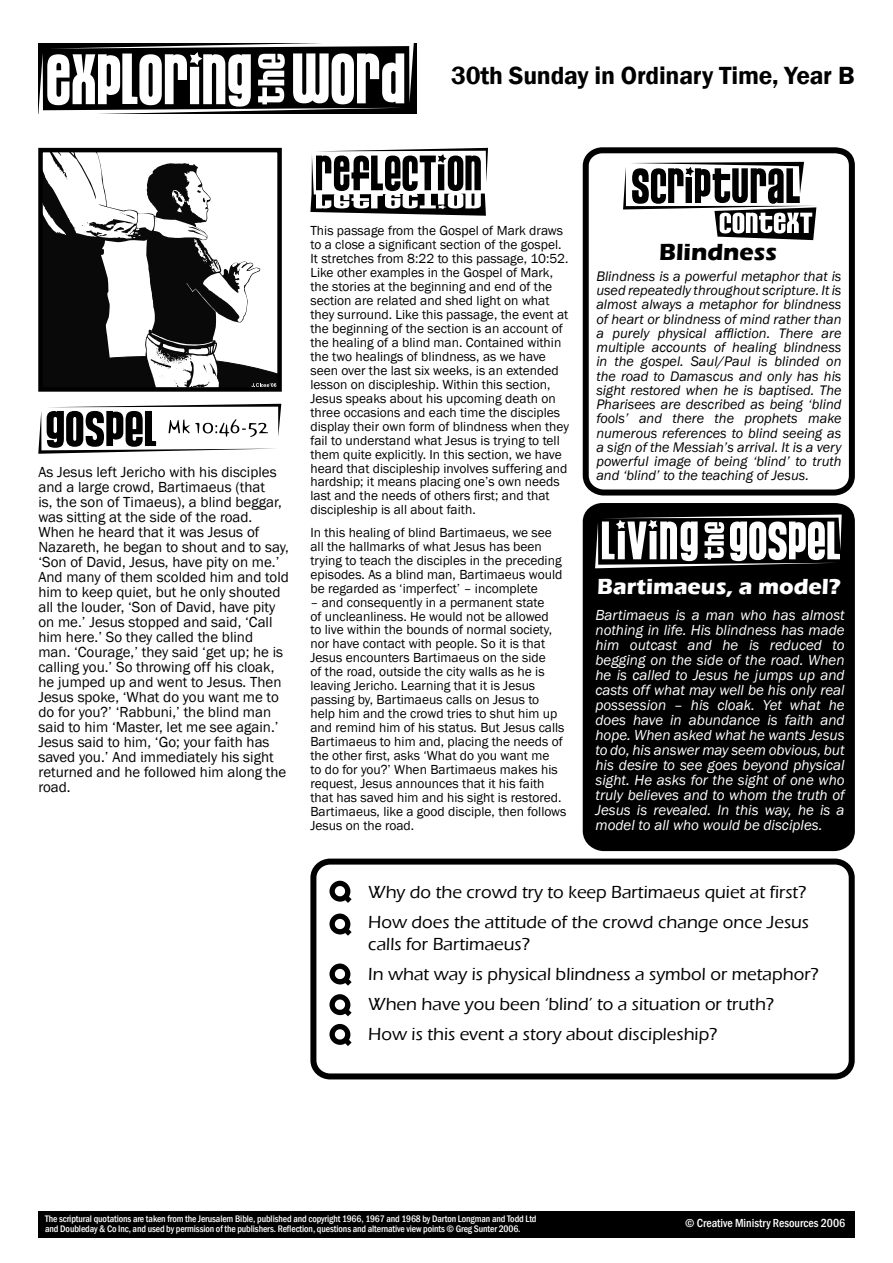
<style>
.page{position:relative;width:893px;height:1263px;background:#fff}
.page>*{position:absolute;margin:0;border:0;box-sizing:border-box;transform-origin:0 0}
.t1{font:600 25.5px "Franklin Gothic";letter-spacing:-.01em;color:#000}
.t2{font:700 24px "Eras ITC";color:#000}
.t3{font:700 22.5px "Eras ITC";color:#fff}
.t4{font:500 18px/30.3px "Eras ITC";color:#000}
.t5{font:15px/15px "Franklin Gothic";color:#000}
.t6{font:italic 15px/15px "Franklin Gothic";color:#fff;text-align:justify}
.t7{font:italic 14.25px/14.2px "Franklin Gothic";color:#000;text-align:justify}
.t8{font:13.5px/14px "Franklin Gothic";color:#000}
.t9{font:500 condensed 12px "Franklin Gothic";color:#fff}
.t10{font:500 condensed 9.75px/9.8px "Franklin Gothic";letter-spacing:-.01em;color:#fff}
</style>
<div class="page">
<svg style="left:38px;top:43px;width:376px;height:71px"></svg>
<div style="left:38px;top:1211px;width:817px;height:26px;background:#000"></div>
<svg style="left:44px;top:154px;width:232px;height:232px"></svg>
<div style="left:38px;top:148px;width:244px;height:244px;border:5px solid #000"></div>
<svg style="left:310px;top:148px;width:178px;height:68px"></svg>
<svg style="left:313px;top:858px;width:542px;height:222px"></svg>
<svg style="left:329px;top:881px;width:23px;height:22px"></svg>
<svg style="left:329px;top:913px;width:23px;height:23px"></svg>
<svg style="left:329px;top:963px;width:23px;height:23px"></svg>
<svg style="left:329px;top:994px;width:23px;height:22px"></svg>
<svg style="left:329px;top:1024px;width:23px;height:22px"></svg>
<svg style="left:582px;top:147px;width:273px;height:345px"></svg>
<svg style="left:623px;top:162px;width:194px;height:78px"></svg>
<div style="left:582px;top:503px;width:273px;height:345px;background:#000"></div>
<svg style="left:595px;top:514px;width:247px;height:54px"></svg>
<svg style="left:38px;top:404px;width:243px;height:50px"></svg>
<h1 class="t1" style="left:451px;top:60px;width:405px">30th Sunday in Ordinary Time, Year B</h1>
<p class="t5" style="left:38px;top:465px;width:252px">As Jesus left Jericho with his disciples and a large crowd, Bartimaeus (that<br>is, the son of Timaeus), a blind beggar, was sitting at the side of the road.<br>When he heard that it was Jesus of Nazareth, he began to shout and to say, ‘Son of David, Jesus, have pity on me.’ And many of them scolded him and told him to keep quiet, but he only shouted all the louder, ‘Son of David, have pity on me.’ Jesus stopped and said, ‘Call him here.’ So they called the blind<br>man. ‘Courage,’ they said ‘get up; he is calling you.’ So throwing off his cloak, he jumped up and went to Jesus. Then Jesus spoke, ‘What do you want me to do for you?’ ‘Rabbuni,’ the blind man said to him ‘Master, let me see again.’ Jesus said to him, ‘Go; your faith has saved you.’ And immediately his sight returned and he followed him along the road.</p>
<p class="t8" style="left:310px;top:224px;width:260px">This passage from the Gospel of Mark draws to a close a significant section of the gospel.<br>It stretches from 8:22 to this passage, 10:52.<br>Like other examples in the Gospel of Mark, the stories at the beginning and end of the section are related and shed light on what they surround. Like this passage, the event at the beginning of the section is an account of the healing of a blind man. Contained within the two healings of blindness, as we have seen over the last six weeks, is an extended lesson on discipleship. Within this section, Jesus speaks about his upcoming death on three occasions and each time the disciples display their own form of blindness when they fail to understand what Jesus is trying to tell them quite explicitly. In this section, we have heard that discipleship involves suffering and hardship; it means placing one’s own needs last and the needs of others first; and that discipleship is all about faith.</p>
<p class="t8" style="left:310px;top:526px;width:253px">In this healing of blind Bartimaeus, we see all the hallmarks of what Jesus has been trying to teach the disciples in the preceding episodes. As a blind man, Bartimaeus would be regarded as ‘imperfect’ – incomplete</p>
<p class="t8" style="left:310px;top:595px;width:258px">– and consequently in a permanent state<br>of uncleanliness. He would not be allowed<br>to live within the bounds of normal society, nor have contact with people. So it is that Jesus encounters Bartimaeus on the side<br>of the road, outside the city walls as he is leaving Jericho. Learning that it is Jesus passing by, Bartimaeus calls on Jesus to help him and the crowd tries to shut him up and remind him of his status. But Jesus calls Bartimaeus to him and, placing the needs of the other first, asks ‘What do you want me<br>to do for you?’ When Bartimaeus makes his request, Jesus announces that it his faith that has saved him and his sight is restored.<br>Bartimaeus, like a good disciple, then follows Jesus on the road.</p>
<h2 class="t2" style="left:659px;top:238px;width:119px">Blindness</h2>
<p class="t7" style="left:596px;top:269px;width:247px">Blindness is a powerful metaphor that is used repeatedly throughout scripture. It is almost always a metaphor for blindness of heart or blindness of mind rather than a purely physical affliction. There are multiple accounts of healing blindness in the gospel. Saul/Paul is blinded on the road to Damascus and only has his sight restored when he is baptised. The Pharisees are described as being ‘blind fools’ and there the prophets make numerous references to blind seeing as a sign of the Messiah’s arrival. It is a very powerful image of being ‘blind’ to truth and ‘blind’ to the teaching of Jesus.</p>
<h3 class="t3" style="left:597px;top:574px;width:245px">Bartimaeus, a model?</h3>
<p class="t6" style="left:595px;top:608px;width:251px">Bartimaeus is a man who has almost nothing in life. His blindness has made him outcast and he is reduced to begging on the side of the road. When he is called to Jesus he jumps up and casts off what may well be his only real possession – his cloak. Yet what he does have in abundance is faith and hope. When asked what he wants Jesus to do, his answer may seem obvious, but his desire to see goes beyond physical sight. He asks for the sight of one who truly believes and to whom the truth of Jesus is revealed. In this way, he is a model to all who would be disciples.</p>
<h3 class="t4" style="left:368px;top:877px;width:442px">Why do the crowd try to keep Bartimaeus quiet at first?<br>How does the attitude of the crowd change once Jesus</h3>
<h3 class="t4" style="left:368px;top:929px;width:452px">calls for Bartimaeus?<br>In what way is physical blindness a symbol or metaphor?<br>When have you been ‘blind’ to a situation or truth?<br>How is this event a story about discipleship?</h3>
<p class="t10" style="left:45px;top:1214px;width:493px">The scriptural quotations are taken from the Jerusalem Bible, published and copyright 1966, 1967 and 1968 by Darton Longman and Todd Ltd and Doubleday &amp; Co Inc, and used by permission of the publishers. Reflection, questions and alternative view points © Greg Sunter 2006.</p>
<p class="t9" style="left:685px;top:1215px;width:162px">© Creative Ministry Resources 2006</p>
</div>
